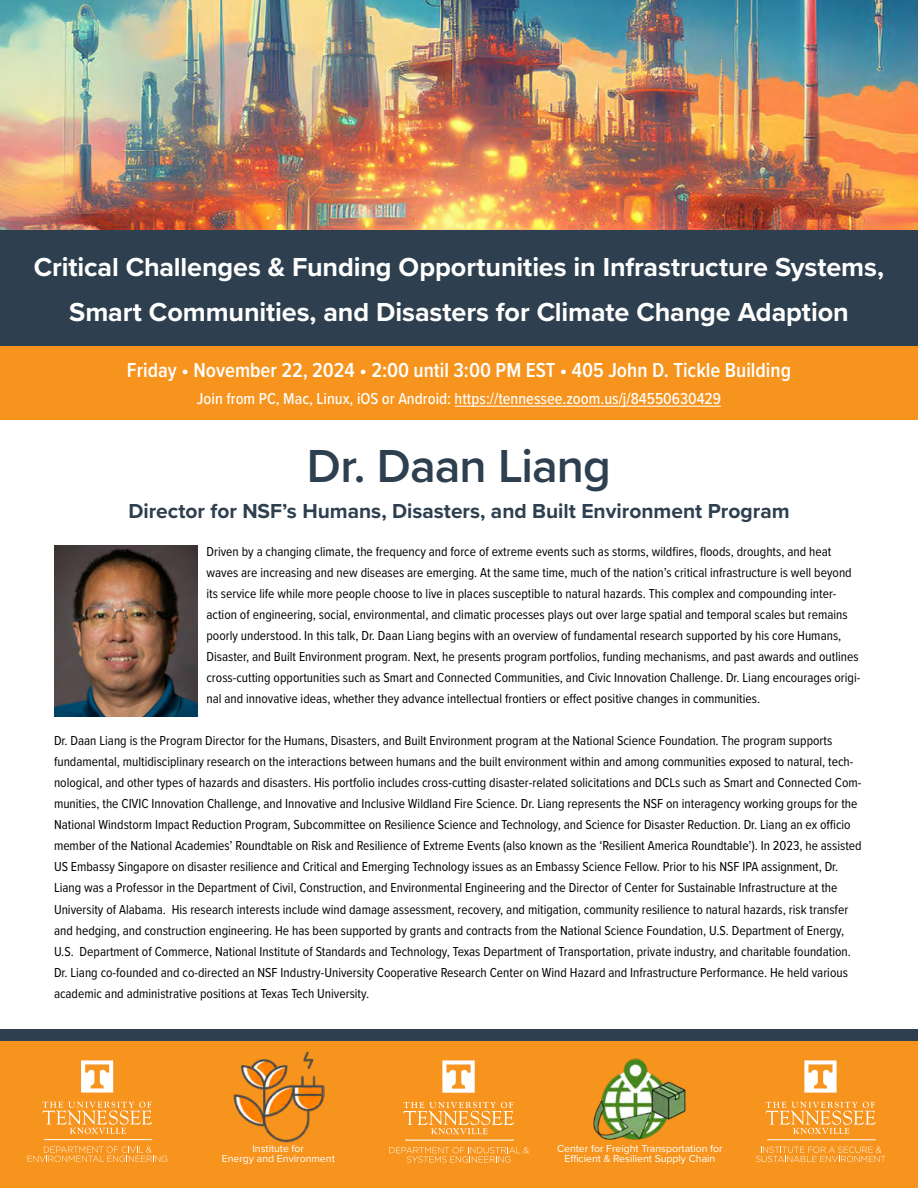
<style>
.page{position:relative;width:918px;height:1188px;background:#fff}
.page>*{position:absolute;margin:0;border:0;box-sizing:border-box;transform-origin:0 0}
.t1{font:600 48px "Proxima Nova";letter-spacing:-.02em;color:#2e3f4f}
.t2{font:700 27px/45px "Proxima Nova";letter-spacing:-.005em;color:#fff;text-align:center}
.t3{font:600 21px "Proxima Nova Cond";color:#fff}
.t4{font:700 21px "Proxima Nova";color:#2e3f4f}
.t5{font:500 16.5px "Proxima Nova Cond";color:#fff}
.t6{font:13.5px/21px "Proxima Nova Cond";color:#000}
.t7{font:10.5px/10.5px "Proxima Nova";color:#fff;text-align:center}
</style>
<div class="page">
<img style="left:0;top:0;width:918px;height:230px">
<div style="left:0;top:230px;width:918px;height:124px;background:#2e3f4f"></div>
<div style="left:0;top:1034px;width:918px;height:154px;background:#f7941e"></div>
<hr style="left:767px;top:1140px;width:109px;height:1px;background:#fff">
<svg style="left:766px;top:1102px;width:110px;height:32px"></svg>
<svg style="left:804px;top:1060px;width:33px;height:33px"></svg>
<svg style="left:756px;top:1147px;width:129px;height:15px"></svg>
<hr style="left:44px;top:1139px;width:108px;height:1px;background:#fff">
<svg style="left:42px;top:1102px;width:110px;height:32px"></svg>
<svg style="left:81px;top:1060px;width:32px;height:33px"></svg>
<svg style="left:28px;top:1146px;width:139px;height:16px"></svg>
<hr style="left:405px;top:1140px;width:109px;height:1px;background:#fff">
<svg style="left:404px;top:1102px;width:110px;height:32px"></svg>
<svg style="left:442px;top:1060px;width:33px;height:33px"></svg>
<svg style="left:389px;top:1147px;width:140px;height:16px"></svg>
<div style="left:0;top:1029px;width:918px;height:12px;background:#2e3f4f"></div>
<div style="left:0;top:346px;width:918px;height:73px;background:#f7941e"></div>
<hr style="left:455px;top:406px;width:266px;height:1px;background:#fff">
<img style="left:233px;top:1051px;width:91px;height:91px">
<img style="left:593px;top:1059px;width:93px;height:81px">
<img style="left:54px;top:545px;width:143px;height:172px">
<h2 class="t2" style="left:34px;top:244px;width:852px">Critical Challenges &amp; Funding Opportunities in Infrastructure Systems,<br>Smart Communities, and Disasters for Climate Change Adaption</h2>
<h3 class="t3" style="left:127px;top:354px;width:666px">Friday • November 22, 2024 • 2:00 until 3:00 PM EST • 405 John D. Tickle Building</h3>
<p class="t5" style="left:197px;top:386px;width:526px">Join from PC, Mac, Linux, iOS or Android: https://tennessee.zoom.us/j/84550630429</p>
<h1 class="t1" style="left:307px;top:430px;width:306px">Dr. Daan Liang</h1>
<h3 class="t4" style="left:128px;top:495px;width:663px">Director for NSF’s Humans, Disasters, and Built Environment Program</h3>
<p class="t6" style="left:206px;top:541px;width:655px">Driven by a changing climate, the frequency and force of extreme events such as storms, wildfires, floods, droughts, and heat waves are increasing and new diseases are emerging. At the same time, much of the nation’s critical infrastructure is well beyond its service life while more people choose to live in places susceptible to natural hazards. This complex and compounding inter&shy;action of engineering, social, environmental, and climatic processes plays out over large spatial and temporal scales but remains poorly understood. In this talk, Dr. Daan Liang begins with an overview of fundamental research supported by his core Humans, Disaster, and Built Environment program. Next, he presents program portfolios, funding mechanisms, and past awards and outlines cross-cutting opportunities such as Smart and Connected Communities, and Civic Innovation Challenge. Dr. Liang encourages origi&shy;nal and innovative ideas, whether they advance intellectual frontiers or effect positive changes in communities.</p>
<p class="t6" style="left:54px;top:730px;width:809px">Dr. Daan Liang is the Program Director for the Humans, Disasters, and Built Environment program at the National Science Foundation. The program supports fundamental, multidisciplinary research on the interactions between humans and the built environment within and among communities exposed to natural, tech&shy;nological, and other types of hazards and disasters. His portfolio includes cross-cutting disaster-related solicitations and DCLs such as Smart and Connected Com&shy;munities, the CIVIC Innovation Challenge, and Innovative and Inclusive Wildland Fire Science. Dr. Liang represents the NSF on interagency working groups for the National Windstorm Impact Reduction Program, Subcommittee on Resilience Science and Technology, and Science for Disaster Reduction. Dr. Liang an ex officio member of the National Academies’ Roundtable on Risk and Resilience of Extreme Events (also known as the ‘Resilient America Roundtable’). In 2023, he assisted US Embassy Singapore on disaster resilience and Critical and Emerging Technology issues as an Embassy Science Fellow. Prior to his NSF IPA assignment, Dr.<br>Liang was a Professor in the Department of Civil, Construction, and Environmental Engineering and the Director of Center for Sustainable Infrastructure at the University of Alabama. His research interests include wind damage assessment, recovery, and mitigation, community resilience to natural hazards, risk transfer and hedging, and construction engineering. He has been supported by grants and contracts from the National Science Foundation, U.S. Department of Energy, U.S. Department of Commerce, National Institute of Standards and Technology, Texas Department of Transportation, private industry, and charitable foundation.<br>Dr. Liang co-founded and co-directed an NSF Industry-University Cooperative Research Center on Wind Hazard and Infrastructure Performance. He held various academic and administrative positions at Texas Tech University.</p>
<p class="t7" style="left:222px;top:1144px;width:114px">Institute for<br>Energy and Environment</p>
<p class="t7" style="left:557px;top:1143px;width:167px">Center for Freight Transportation for<br>Efficient &amp; Resilient Supply Chain</p>
</div>
